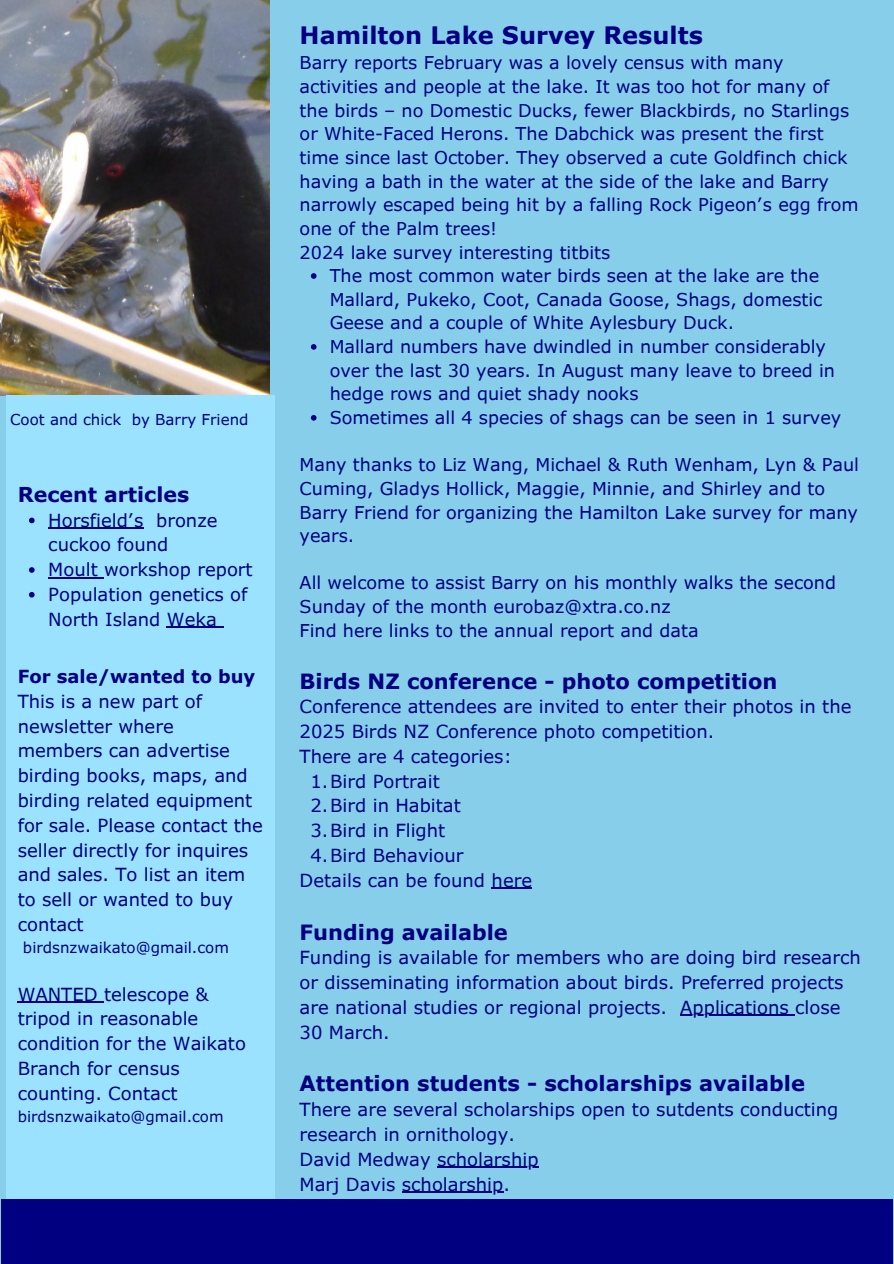
<style>
.page{position:relative;width:894px;height:1264px;background:#fff}
.page>*{position:absolute;margin:0;border:0;box-sizing:border-box;transform-origin:0 0}
.t1{font:700 24px "Verdana Pro";color:#000080}
.t2{font:700 21px "Verdana Pro";color:#000080}
.t3{font:700 20.55px "Verdana Pro";color:#000080}
.t4{font:18px/24.8px "Verdana Pro";color:#000080}
.t5{font:17.7px/23.7px "Verdana Pro";color:#000080}
.t6{font:15px "Verdana Pro";color:#000080}
.s1{font-weight:700}
</style>
<div class="page">
<div style="left:0;top:0;width:893px;height:1263px;background:#87ceeb"></div>
<img style="left:0;top:0;width:269px;height:395px">
<div style="left:7px;top:395px;width:268px;height:803px;background:#9ae2ff"></div>
<div style="left:1px;top:1199px;width:891px;height:64px;background:#000080"></div>
<svg style="left:311px;top:273px;width:5px;height:6px"></svg>
<svg style="left:311px;top:344px;width:5px;height:6px"></svg>
<svg style="left:311px;top:415px;width:5px;height:5px"></svg>
<hr style="left:491px;top:887px;width:41px;height:1px;background:#000080">
<hr style="left:680px;top:1014px;width:115px;height:2px;background:#000080">
<hr style="left:437px;top:1166px;width:101px;height:1px;background:#000080">
<hr style="left:402px;top:1191px;width:101px;height:1px;background:#000080">
<svg style="left:29px;top:517px;width:6px;height:6px"></svg>
<hr style="left:48px;top:528px;width:95px;height:1px;background:#000080">
<svg style="left:29px;top:567px;width:6px;height:6px"></svg>
<hr style="left:48px;top:577px;width:56px;height:1px;background:#000080">
<svg style="left:29px;top:592px;width:6px;height:5px"></svg>
<hr style="left:167px;top:627px;width:50px;height:1px;background:#000080">
<hr style="left:18px;top:1001px;width:86px;height:1px;background:#000080">
<p class="t6" style="left:10px;top:409px;width:240px">Coot and chick by Barry Friend</p>
<h1 class="t3" style="left:18px;top:481px;width:173px">Recent articles</h1>
<p class="t4" style="left:48px;top:507px;width:171px">Horsfield’s bronze cuckoo found</p>
<p class="t4" style="left:48px;top:556px;width:206px">Moult workshop report</p>
<p class="t4" style="left:48px;top:581px;width:201px">Population genetics of<br>North Island Weka</p>
<h2 class="t4" style="left:18px;top:663px;width:247px"><span class="s1">For sale/wanted to buy<br></span>This is a new part of newsletter where<br>members can advertise birding books, maps, and birding related equipment for sale. Please contact the seller directly for inquires and sales. To list an item to sell or wanted to buy contact</h2>
<h2 class="t6" style="left:23px;top:938px;width:207px">birdsnzwaikato@gmail.com</h2>
<h2 class="t4" style="left:18px;top:981px;width:230px">WANTED telescope &amp; tripod in reasonable condition for the Waikato<br>Branch for census counting. Contact</h2>
<h2 class="t6" style="left:18px;top:1107px;width:207px">birdsnzwaikato@gmail.com</h2>
<p class="t1" style="left:299px;top:19px;width:404px">Hamilton Lake Survey Results</p>
<p class="t5" style="left:299px;top:51px;width:560px">Barry reports February was a lovely census with many activities and people at the lake. It was too hot for many of the birds – no Domestic Ducks, fewer Blackbirds, no Starlings or White-Faced Herons. The Dabchick was present the first time since last October. They observed a cute Goldfinch chick having a bath in the water at the side of the lake and Barry narrowly escaped being hit by a falling Rock Pigeon’s egg from one of the Palm trees!<br>2024 lake survey interesting titbits</p>
<h2 class="t5" style="left:329px;top:263px;width:494px">The most common water birds seen at the lake are the<br>Mallard, Pukeko, Coot, Canada Goose, Shags, domestic<br>Geese and a couple of White Aylesbury Duck.</h2>
<p class="t5" style="left:329px;top:334px;width:506px">Mallard numbers have dwindled in number considerably over the last 30 years. In August many leave to breed in hedge rows and quiet shady nooks</p>
<p class="t5" style="left:329px;top:405px;width:513px">Sometimes all 4 species of shags can be seen in 1 survey</p>
<p class="t5" style="left:299px;top:452px;width:560px">Many thanks to Liz Wang, Michael &amp; Ruth Wenham, Lyn &amp; Paul Cuming, Gladys Hollick, Maggie, Minnie, and Shirley and to Barry Friend for organizing the Hamilton Lake survey for many years.</p>
<h2 class="t5" style="left:299px;top:570px;width:537px">All welcome to assist Barry on his monthly walks the second<br>Sunday of the month eurobaz@xtra.co.nz<br>Find here links to the annual report and data</h2>
<h2 class="t2" style="left:299px;top:667px;width:479px">Birds NZ conference - photo competition</h2>
<h2 class="t4" style="left:299px;top:693px;width:553px">Conference attendees are invited to enter their photos in the<br>2025 Birds NZ Conference photo competition.<br>There are 4 categories:</h2>
<h2 class="t4" style="left:310px;top:768px;width:131px">1.Bird Portrait</h2>
<p class="t4" style="left:310px;top:792px;width:152px">2.Bird in Habitat</p>
<p class="t4" style="left:310px;top:817px;width:136px">3.Bird in Flight</p>
<p class="t4" style="left:310px;top:842px;width:154px">4.Bird Behaviour</p>
<p class="t4" style="left:299px;top:867px;width:234px">Details can be found here</p>
<h2 class="t2" style="left:299px;top:918px;width:210px">Funding available</h2>
<h2 class="t4" style="left:299px;top:944px;width:562px">Funding is available for members who are doing bird research or disseminating information about birds. Preferred projects are national studies or regional projects.</h2>
<h2 class="t4" style="left:680px;top:994px;width:162px">Applications close</h2>
<h2 class="t4" style="left:299px;top:1019px;width:92px">30 March.</h2>
<h2 class="t2" style="left:299px;top:1070px;width:507px">Attention students - scholarships available</h2>
<h2 class="t4" style="left:299px;top:1096px;width:540px">There are several scholarships open to sutdents conducting research in ornithology.<br>David Medway scholarship</h2>
<h2 class="t4" style="left:299px;top:1170px;width:212px">Marj Davis scholarship.</h2>
</div>
